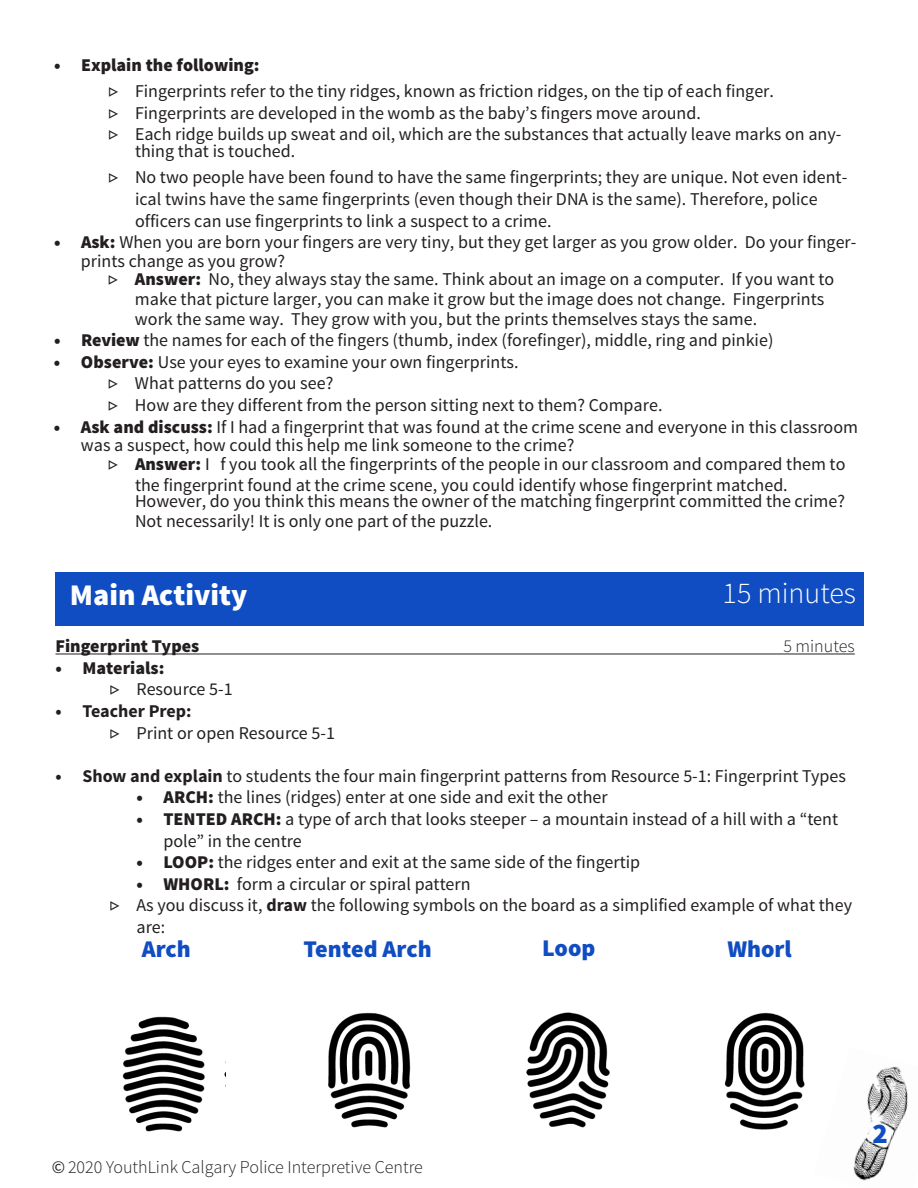
<style>
.page{position:relative;width:918px;height:1188px;background:#fff}
.page>*{position:absolute;margin:0;border:0;box-sizing:border-box;transform-origin:0 0}
.t1{font:900 30px "Source Sans Pro";color:#fff}
.t2{font:300 30px "Source Sans Pro";color:#fff}
.t3{font:900 28.5px "Source Sans Pro";color:#104dc3}
.t4{font:900 24px "Source Sans Pro";color:#104dc3}
.t5{font:18px/21.6px "Source Sans Pro";color:#231f20}
.t6{font:300 18px "Source Sans Pro";color:#231f20}
.t7{font:900 18px "Source Sans Pro";color:#231f20}
.t8{font:700 18px "Source Sans Pro";color:#231f20}
.s1{font-weight:900}
.s2{font-weight:700}
.s3{font-weight:400}
</style>
<div class="page">
<img style="left:853px;top:1066px;width:55px;height:115px">
<div style="left:56px;top:572px;width:808px;height:53px;background:#104dc3"></div>
<hr style="left:56px;top:654px;width:799px;height:1px;background:#231f20">
<img style="left:122px;top:1016px;width:103px;height:116px">
<img style="left:328px;top:1012px;width:83px;height:116px">
<img style="left:526px;top:1012px;width:84px;height:116px">
<img style="left:724px;top:1012px;width:81px;height:118px">
<p class="t5" style="left:108px;top:52px;width:668px;line-height:26.5px;text-indent:-54px"><span class="s1">• Explain the following:<br></span>▷ Fingerprints refer to the tiny ridges, known as friction ridges, on the tip of each finger.</p>
<p class="t5" style="left:108px;top:102px;width:735px">▷ Fingerprints are developed in the womb as the baby’s fingers move around.<br>▷ Each ridge builds up sweat and oil, which are the substances that actually leave marks on any-</p>
<p class="t5" style="left:108px;top:138px;width:741px;line-height:26.5px;text-indent:27px">thing that is touched.<br>▷ No two people have been found to have the same fingerprints; they are unique. Not even ident-</p>
<p class="t5" style="left:135px;top:189px;width:684px">ical twins have the same fingerprints (even though their DNA is the same). Therefore, police officers can use fingerprints to link a suspect to a crime.</p>
<p class="t5" style="left:54px;top:232px;width:804px"><span class="s1">• Ask:</span> When you are born your fingers are very tiny, but they get larger as you grow older. Do your finger-</p>
<p class="t5" style="left:81px;top:250px;width:206px">prints change as you grow?</p>
<p class="t5" style="left:108px;top:268px;width:728px">▷ <span class="s1">Answer:</span> No, they always stay the same. Think about an image on a computer. If you want to</p>
<p class="t5" style="left:135px;top:289px;width:691px;line-height:20px">make that picture larger, you can make it grow but the image does not change. Fingerprints work the same way. They grow with you, but the prints themselves stays the same.</p>
<p class="t5" style="left:54px;top:330px;width:721px"><span class="s1">• Review</span> the names for each of the fingers (thumb, index (forefinger), middle, ring and pinkie)</p>
<p class="t5" style="left:108px;top:351px;width:556px;text-indent:-54px"><span class="s1">• Observe:</span> Use your eyes to examine your own fingerprints.<br>▷ What patterns do you see?<br>▷ How are they different from the person sitting next to them? Compare.</p>
<p class="t5" style="left:54px;top:416px;width:806px"><span class="s1">• Ask and discuss:</span> If I had a fingerprint that was found at the crime scene and everyone in this classroom</p>
<p class="t5" style="left:81px;top:435px;width:495px">was a suspect, how could this help me link someone to the crime?</p>
<p class="t5" style="left:108px;top:454px;width:739px">▷ <span class="s1">Answer:</span> I f you took all the fingerprints of the people in our classroom and compared them to</p>
<p class="t5" style="left:135px;top:478px;width:712px;line-height:15.8px">the fingerprint found at the crime scene, you could identify whose fingerprint matched.<br>However, do you think this means the owner of the matching fingerprint committed the crime?</p>
<p class="t5" style="left:135px;top:511px;width:359px">Not necessarily! It is only one part of the puzzle.</p>
<p class="t1" style="left:70px;top:576px;width:179px">Main Activity</p>
<p class="t2" style="left:723px;top:575px;width:135px">15 minutes</p>
<p class="t7" style="left:56px;top:634px;width:145px">Fingerprint Types</p>
<p class="t6" style="left:783px;top:635px;width:73px">5 minutes</p>
<p class="t7" style="left:56px;top:656px;width:110px">• Materials:</p>
<p class="t5" style="left:110px;top:679px;width:125px">▷ Resource 5-1</p>
<p class="t8" style="left:56px;top:699px;width:138px">• Teacher Prep:</p>
<p class="t5" style="left:110px;top:722px;width:227px">▷ Print or open Resource 5-1</p>
<p class="t5" style="left:56px;top:765px;width:792px"><span class="s2">• Show and explain</span> to students the four main fingerprint patterns from Resource 5-1: Fingerprint Types</p>
<p class="t5" style="left:136px;top:787px;width:473px"><span class="s1">• ARCH:</span> the lines (ridges) enter at one side and exit the other</p>
<p class="t5" style="left:164px;top:809px;width:676px;text-indent:-27px"><span class="s1">• TENTED ARCH:</span> a type of arch that looks steeper – a mountain instead of a hill with a “tent pole” in the centre</p>
<p class="t5" style="left:136px;top:852px;width:505px"><span class="s1">• LOOP:</span> the ridges enter and exit at the same side of the fingertip</p>
<p class="t5" style="left:136px;top:873px;width:336px"><span class="s1">• WHORL:</span> form a circular or spiral pattern</p>
<p class="t5" style="left:136px;top:895px;width:717px;text-indent:-27px">▷ As you discuss it, <span class="s2">draw</span> the following symbols on the board as a simplified example of what they are:</p>
<p class="t4" style="left:142px;top:934px;width:51px">Arch</p>
<p class="t4" style="left:303px;top:934px;width:130px">Tented Arch</p>
<p class="t4" style="left:542px;top:932px;width:55px">Loop</p>
<p class="t4" style="left:727px;top:934px;width:66px">Whorl</p>
<p class="t6" style="left:52px;top:1157px;width:373px"><span class="s3">©</span> 2020 YouthLink Calgary Police Interpretive Centre</p>
<p class="t3" style="left:872px;top:1115px;width:17px">2</p>
</div>
